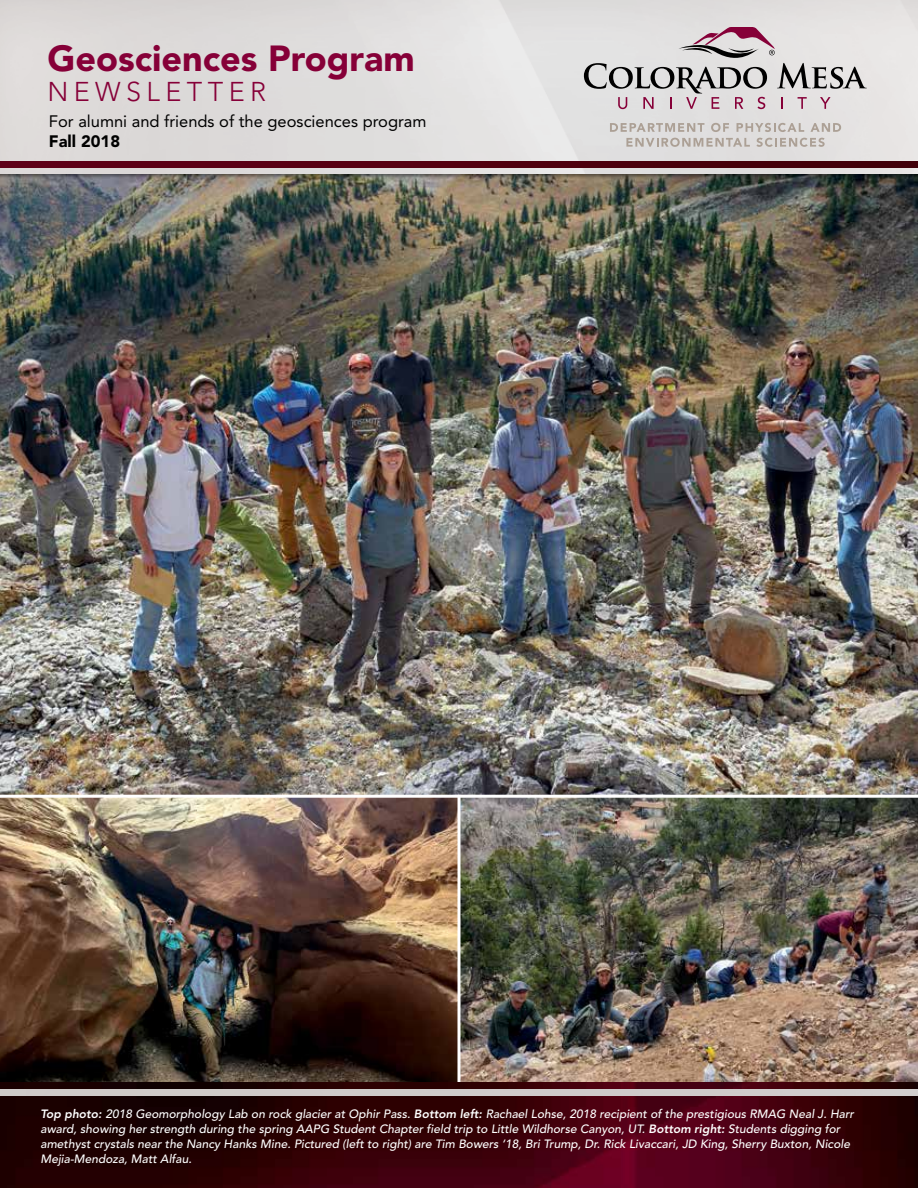
<style>
.page{position:relative;width:918px;height:1188px;background:#fff}
.page>*{position:absolute;margin:0;border:0;box-sizing:border-box;transform-origin:0 0}
.t1{font:900 36px "Avenir";color:#860038}
.t2{font:300 27px "Avenir";letter-spacing:.2em;color:#860038}
.t3{font:16.5px "Avenir";color:#000}
.t4{font:900 16.5px "Avenir";color:#000}
.t5{font:italic 500 12px/15px "Avenir";color:#fff}
.s1{font-weight:800}
</style>
<div class="page">
<img style="left:0;top:179px;width:918px;height:616px">
<img style="left:0;top:798px;width:918px;height:285px">
<hr style="left:458px;top:797px;width:2px;height:295px;background:#fff">
<div style="left:0;top:0;width:918px;height:179px;background:#000;opacity:.45"></div>
<img style="left:0;top:0;width:918px;height:173px">
<img style="left:0;top:161px;width:918px;height:7px">
<svg style="left:610px;top:123px;width:94px;height:9px"></svg>
<svg style="left:711px;top:123px;width:18px;height:9px"></svg>
<svg style="left:737px;top:123px;width:67px;height:9px"></svg>
<svg style="left:811px;top:123px;width:30px;height:9px"></svg>
<svg style="left:626px;top:138px;width:124px;height:9px"></svg>
<svg style="left:756px;top:138px;width:69px;height:9px"></svg>
<svg style="left:584px;top:27px;width:283px;height:82px;background:#c9c3c4"></svg>
<img style="left:0;top:1083px;width:918px;height:105px">
<div style="left:0;top:1089px;width:918px;height:7px;background:#cfcbc9"></div>
<h1 class="t1" style="left:47px;top:37px;width:369px">Geosciences Program</h1>
<h2 class="t2" style="left:47px;top:76px;width:220px">NEWSLETTER</h2>
<h3 class="t3" style="left:49px;top:112px;width:379px">For alumni and friends of the geosciences program</h3>
<h3 class="t4" style="left:49px;top:131px;width:73px">Fall 2018</h3>
<p class="t5" style="left:40px;top:1107px;width:815px"><span class="s1">Top photo:</span> 2018 Geomorphology Lab on rock glacier at Ophir Pass. <span class="s1">Bottom left:</span> Rachael Lohse, 2018 recipient of the prestigious RMAG Neal J. Harr award, showing her strength during the spring AAPG Student Chapter field trip to Little Wildhorse Canyon, UT. <span class="s1">Bottom right:</span> Students digging for amethyst crystals near the Nancy Hanks Mine. Pictured (left to right) are Tim Bowers ‘18, Bri Trump, Dr. Rick Livaccari, JD King, Sherry Buxton, Nicole Mejia-Mendoza, Matt Alfau.</p>
</div>
